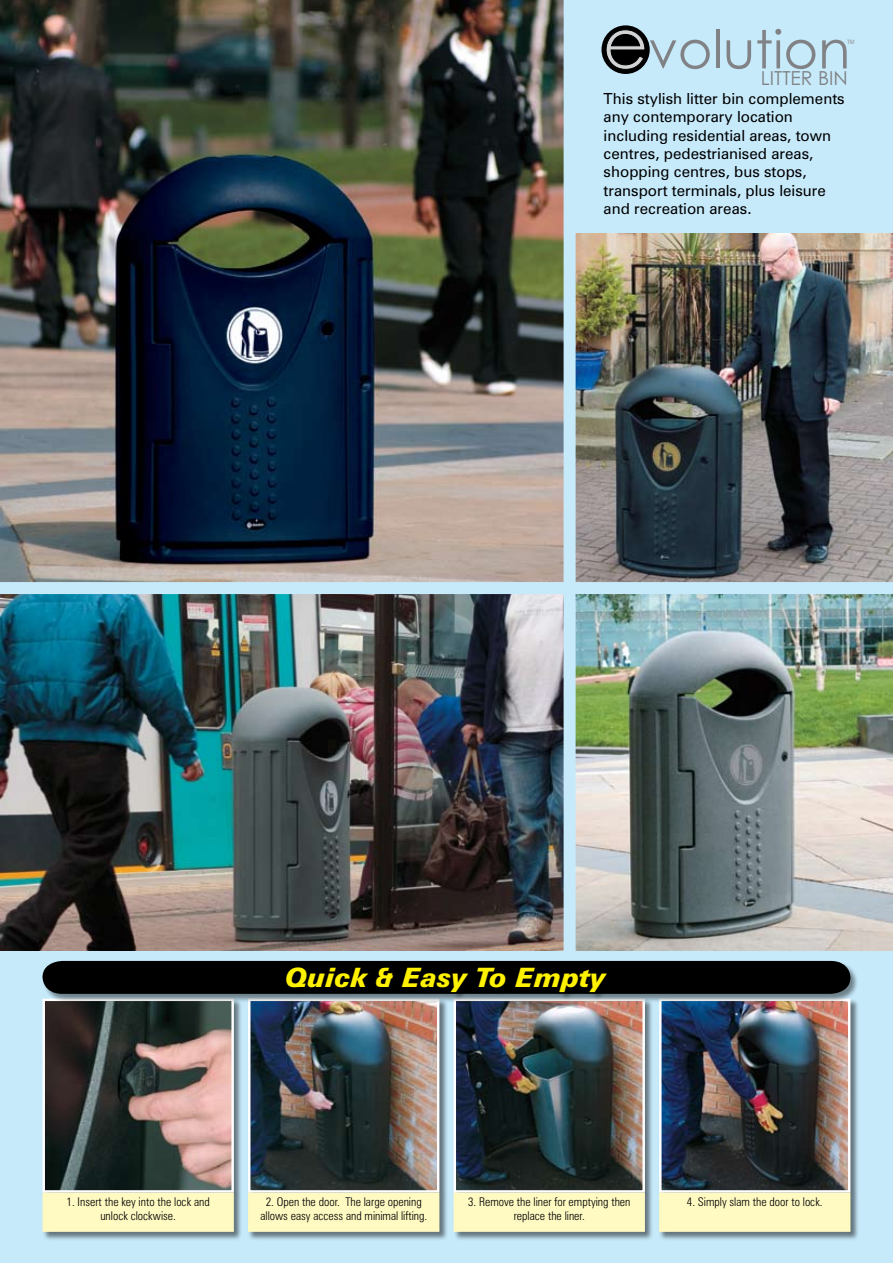
<style>
.page{position:relative;width:893px;height:1263px;background:#fff}
.page>*{position:absolute;margin:0;border:0;box-sizing:border-box;transform-origin:0 0}
.t1{font:italic 900 26.7px "Zurich BT";color:#fff200}
.t2{font:19.35px "Century Gothic";color:#808285}
.t3{font:15.3px/18.3px "Zurich BT";color:#000}
.t4{font:300 condensed 12px/14.4px "Zurich BT";color:#000;text-align:center}
.t5{font:condensed 6px "Zurich BT";color:#939598}
</style>
<div class="page">
<div style="left:0;top:945px;width:893px;height:318px;background:#c7eafb"></div>
<img style="left:576px;top:594px;width:317px;height:356px">
<div style="left:510px;top:0;width:383px;height:260px;background:#c7eafb"></div>
<img style="left:576px;top:233px;width:317px;height:349px">
<img style="left:0;top:0;width:564px;height:582px">
<img style="left:0;top:594px;width:564px;height:356px">
<div style="left:0;top:582px;width:893px;height:12px;background:#c7eafb"></div>
<div style="left:42px;top:998px;width:206px;height:209px;background:#000;opacity:.5"></div>
<img style="left:46px;top:1013px;width:185px;height:176px">
<div style="left:43px;top:998px;width:191px;height:194px;border:2px solid #fff"></div>
<div style="left:248px;top:998px;width:206px;height:209px;background:#000;opacity:.5"></div>
<img style="left:251px;top:1013px;width:185px;height:176px">
<div style="left:248px;top:998px;width:191px;height:194px;border:2px solid #fff"></div>
<div style="left:453px;top:998px;width:206px;height:209px;background:#000;opacity:.5"></div>
<img style="left:457px;top:1014px;width:185px;height:175px">
<div style="left:454px;top:998px;width:191px;height:194px;border:2px solid #fff"></div>
<div style="left:659px;top:998px;width:206px;height:209px;background:#000;opacity:.5"></div>
<img style="left:662px;top:1014px;width:185px;height:175px">
<div style="left:659px;top:998px;width:191px;height:194px;border:2px solid #fff"></div>
<div style="left:42px;top:1192px;width:206px;height:55px;background:#000;opacity:.5"></div>
<div style="left:44px;top:1194px;width:188px;height:36px;background:#fffac2"></div>
<div style="left:43px;top:1192px;width:191px;height:40px;border:3px solid #fffac2"></div>
<div style="left:248px;top:1192px;width:206px;height:55px;background:#000;opacity:.5"></div>
<div style="left:250px;top:1194px;width:188px;height:36px;background:#fffac2"></div>
<div style="left:248px;top:1192px;width:191px;height:40px;border:3px solid #fffac2"></div>
<div style="left:453px;top:1192px;width:206px;height:55px;background:#000;opacity:.5"></div>
<div style="left:455px;top:1194px;width:188px;height:36px;background:#fffac2"></div>
<div style="left:454px;top:1192px;width:191px;height:40px;border:3px solid #fffac2"></div>
<div style="left:659px;top:1192px;width:206px;height:55px;background:#000;opacity:.5"></div>
<div style="left:661px;top:1194px;width:188px;height:36px;background:#fffac2"></div>
<div style="left:659px;top:1192px;width:191px;height:40px;border:3px solid #fffac2"></div>
<div style="left:42px;top:961px;width:824px;height:52px;background:#000;opacity:.45"></div>
<div style="left:43px;top:961px;width:807px;height:33px;background:#000"></div>
<div style="left:286px;top:966px;width:607px;height:48px;background:#000;opacity:.45"></div>
<svg style="left:601px;top:25px;width:49px;height:49px"></svg>
<svg style="left:606px;top:29px;width:104px;height:41px"></svg>
<hr style="left:716px;top:30px;width:3px;height:38px;background:#808285">
<svg style="left:726px;top:40px;width:25px;height:29px"></svg>
<svg style="left:757px;top:29px;width:58px;height:40px"></svg>
<svg style="left:822px;top:40px;width:25px;height:28px"></svg>
<div style="left:564px;top:0;width:12px;height:954px;background:#c7eafb"></div>
<p class="t5" style="left:847px;top:39px;width:9px">TM</p>
<p class="t2" style="left:761px;top:64px;width:88px">LITTER BIN</p>
<p class="t3" style="left:604px;top:89px;width:243px">This stylish litter bin complements any contemporary location including residential areas, town centres, pedestrianised areas, shopping centres, bus stops, transport terminals, plus leisure and recreation areas.</p>
<h1 class="t1" style="left:285px;top:961px;width:322px">Quick &amp; Easy To Empty</h1>
<p class="t4" style="left:67px;top:1194px;width:145px">1. Insert the key into the lock and unlock clockwise.</p>
<p class="t4" style="left:260px;top:1194px;width:168px">2. Open the door. The large opening allows easy access and minimal lifting.</p>
<p class="t4" style="left:468px;top:1194px;width:164px">3. Remove the liner for emptying then replace the liner.</p>
<p class="t4" style="left:687px;top:1194px;width:137px">4. Simply slam the door to lock.</p>
</div>
